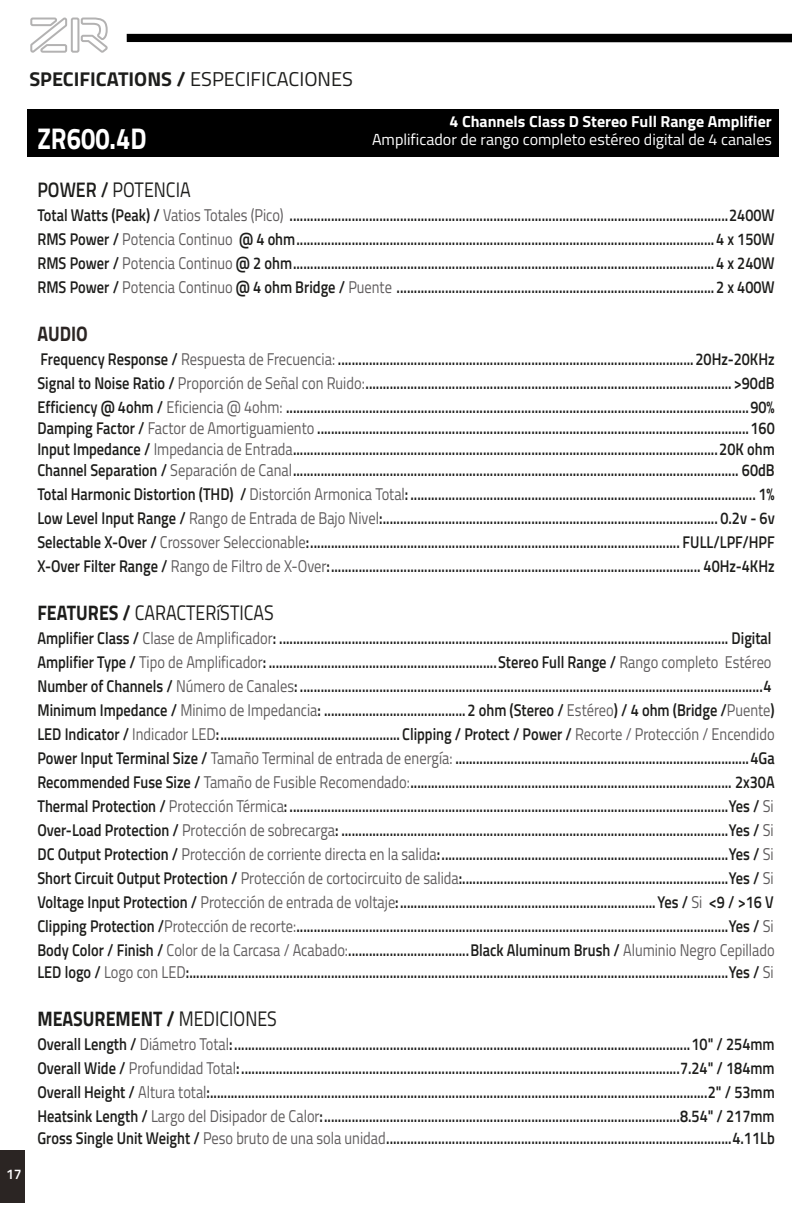
<style>
.page{position:relative;width:792px;height:1224px;background:#fff}
.page>*{position:absolute;margin:0;border:0;box-sizing:border-box;transform-origin:0 0}
.t1{font:700 30px "Titillium Web";color:#fff;scale:.85 1}
.t2{font:21px "Titillium Web";color:#1d1d1b;scale:.85 1}
.t3{font:700 21px "Titillium Web";color:#1d1d1b;scale:.85 1}
.t4{font:700 21px "Titillium Web";color:#2b2523;scale:.85 1}
.t5{font:20px "Titillium Web";color:#1d1d1b}
.t6{font:600 17px/24px "Titillium Web";color:#1d1d1b;text-align:justify;scale:.85 1}
.t7{font:16px "Titillium Web";color:#fff}
.t8{font:700 16px "Titillium Web";color:#fff}
.t9{font:600 14px "Titillium Web";color:#fff}
.s1{font-weight:700}
.s2{font-weight:600}
.s3{font-weight:400;color:#5f5c5d}
.s4{font-weight:400}
</style>
<div class="page">
<div style="left:28px;top:109px;width:751px;height:47px;background:#000"></div>
<div style="left:0;top:1151px;width:25px;height:52px;background:#2b2523"></div>
<svg style="left:127px;top:33px;width:665px;height:10px;background:#292929"></svg>
<svg style="left:30px;top:17px;width:78px;height:36px"></svg>
<p class="t5" style="left:29px;top:65px;width:325px"><span class="s1">SPECIFICATIONS /</span> ESPECIFICACIONES</p>
<p class="t9" style="left:6px;top:1164px;width:17px">17</p>
<p class="t8" style="left:449px;top:109px;width:324px">4 Channels Class D Stereo Full Range Amplifier</p>
<p class="t7" style="left:372px;top:128px;width:401px">Amplificador de rango completo estéreo digital de 4 canales</p>
<h1 class="t1" style="left:37px;top:115px;width:130px">ZR600.4D</h1>
<p class="t2" style="left:37px;top:174px;width:182px"><span class="s2">POWER /</span> POTENCIA</p>
<p class="t6" style="left:37px;top:202px;width:869px">Total Watts (Peak) / <span class="s3">Vatios Totales (Pico)</span> ...............................................................................................................................2400W RMS Power / <span class="s3">Potencia Continuo</span> @ 4 ohm.........................................................................................................................4 x 150W RMS Power / <span class="s3">Potencia Continuo</span> @ 2 ohm..........................................................................................................................4 x 240W RMS Power / <span class="s3">Potencia Continuo</span> @ 4 ohm Bridge / <span class="s3">Puente</span> ............................................................................................2 x 400W</p>
<p class="t4" style="left:37px;top:317px;width:61px">AUDIO</p>
<p class="t6" style="left:37px;top:346px;width:869px">Frequency Response / <span class="s3">Respuesta de Frecuencia:</span> .......................................................................................................20Hz-20KHz Signal to Noise Ratio / <span class="s3">Proporción de Señal con Ruido:</span>.......................................................................................................... &gt;90dB Efficiency @ 4ohm / <span class="s3">Eficiencia @ 4ohm:</span> ......................................................................................................................................90%</p>
<p class="t6" style="left:37px;top:416px;width:869px;line-height:21px">Damping Factor / <span class="s3">Factor de Amortiguamiento</span> .............................................................................................................................160<br>Input Impedance / <span class="s3">Impedancia de Entrada</span>...........................................................................................................................20K ohm Channel Separation / <span class="s3">Separación de Canal</span>................................................................................................................................. 60dB</p>
<p class="t6" style="left:37px;top:481px;width:869px">Total Harmonic Distortion (THD) / <span class="s3">Distorción Armonica Total</span>: .................................................................................................... 1% Low Level Input Range / <span class="s3">Rango de Entrada de Bajo Nivel</span>:................................................................................................. 0.2v - 6v Selectable X-Over / <span class="s3">Crossover Seleccionable</span>:........................................................................................................... FULL/LPF/HPF X-Over Filter Range / <span class="s3">Rango de Filtro de X-Over</span>:........................................................................................................... 40Hz-4KHz</p>
<p class="t2" style="left:37px;top:597px;width:279px"><span class="s1">FEATURES /</span> CARACTERíSTICAS</p>
<p class="t6" style="left:37px;top:625px;width:869px;text-align:left">Amplifier Class / <span class="s3">Clase de Amplificador</span>: .................................................................................................................................. Digital Amplifier Type / <span class="s3">Tipo de Amplificador</span>: ..................................................................Stereo Full Range / <span class="s3">Rango completo Estéreo </span>Number of Channels / <span class="s3">Número de Canales</span>: ......................................................................................................................................4<br>Minimum Impedance / <span class="s3">Minimo de Impedancia</span>: .........................................2 ohm (Stereo / <span class="s3">Estéreo</span>) / 4 ohm (Bridge /<span class="s3">Puente</span>)<br>LED Indicator / <span class="s3">Indicador LED</span>:.................................................... Clipping / Protect / Power / <span class="s3">Recorte / Protección / Encendido </span>Power Input Terminal Size / <span class="s3">Tamaño Terminal de entrada de energía:</span> .....................................................................................4Ga Recommended Fuse Size / <span class="s3">Tamaño de Fusible Recomendado:</span>............................................................................................. 2x30A Thermal Protection / <span class="s3">Protección Térmica</span>: ...............................................................................................................................Yes / <span class="s3">Si </span>Over-Load Protection / <span class="s3">Protección de sobrecarga</span>: ................................................................................................................Yes / <span class="s3">Si </span>DC Output Protection / <span class="s3">Protección de corriente directa en la salida</span>:...................................................................................Yes / <span class="s3">Si </span>Short Circuit Output Protection / <span class="s3">Protección de cortocircuito de salida</span>:.............................................................................Yes / <span class="s3">Si </span>Voltage Input Protection / <span class="s3">Protección de entrada de voltaje</span>:.......................................................................... Yes / <span class="s3">Si</span> &lt;9 / &gt;16 V Clipping Protection /<span class="s3">Protección de recorte:</span>.............................................................................................................................Yes / <span class="s3">Si </span>Body Color / Finish / <span class="s3">Color de la Carcasa / Acabado:</span>...................................Black Aluminum Brush / <span class="s3">Aluminio Negro Cepillado</span></p>
<p class="t6" style="left:37px;top:959px;width:868px">LED logo / <span class="s3">Logo con LED</span>:............................................................................................................................................................Yes / <span class="s3">Si</span></p>
<p class="t3" style="left:37px;top:1002px;width:283px">MEASUREMENT / <span class="s4">MEDICIONES</span></p>
<p class="t6" style="left:37px;top:1031px;width:869px">Overall Length / <span class="s3">Diámetro Total</span>: ....................................................................................................................................10" / 254mm Overall Wide / <span class="s3">Profundidad Total</span>: ...............................................................................................................................7.24" / 184mm Overall Height / <span class="s3">Altura total</span>:................................................................................................................................................2" / 53mm Heatsink Length / <span class="s3">Largo del Disipador de Calor</span>:.......................................................................................................8.54" / 217mm</p>
<p class="t6" style="left:37px;top:1125px;width:869px">Gross Single Unit Weight / <span class="s3">Peso bruto de una sola unidad</span>....................................................................................................4.11Lb</p>
</div>
